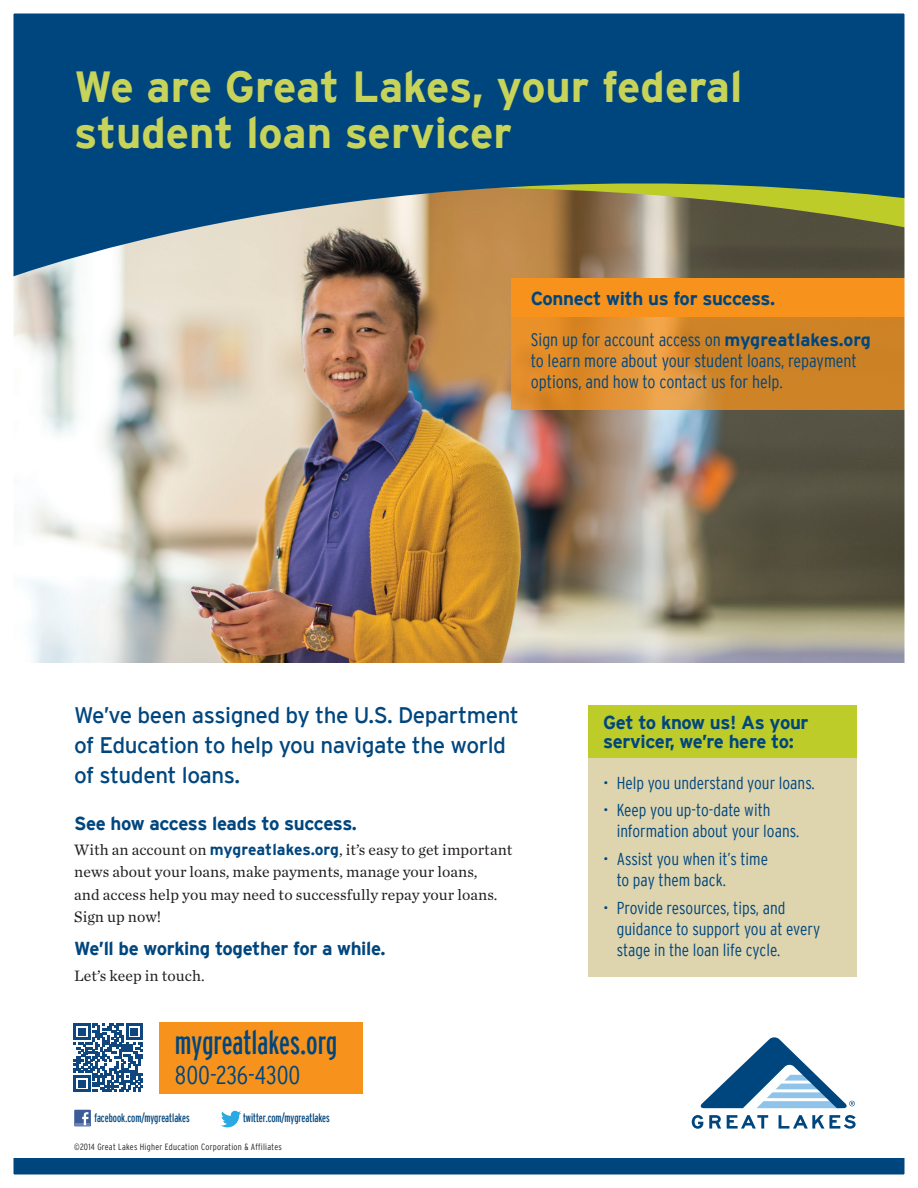
<style>
.page{position:relative;width:918px;height:1188px;background:#fff}
.page>*{position:absolute;margin:0;border:0;box-sizing:border-box;transform-origin:0 0}
.t1{font:700 43.5px/46.2px "Interstate";color:#c8d359}
.t2{font:extra-condensed 33.15px "Interstate";color:#00467e}
.t3{font:300 condensed 25.5px "Interstate";color:#00467e}
.t4{font:22.5px/30px "Interstate";letter-spacing:-.02em;color:#00467e}
.t5{font:700 18.75px/19.5px "Interstate";letter-spacing:-.02em;color:#00467e}
.t6{font:300 condensed 18px/21px "Interstate";color:#00467e}
.t7{font:300 condensed 17.25px/21px "Interstate";color:#00467e}
.t8{font:15.75px/22.5px "Chronicle Text G1";letter-spacing:.005em;color:#231f20}
.t9{font:extra-condensed 12px "Interstate";color:#00467e}
.t10{font:300 condensed 9px "Interstate";letter-spacing:.03em;color:#231f20}
.s1{font-weight:700;font-stretch:normal}
.s2{font-family:"Interstate";font-weight:700;color:#00467e}
</style>
<div class="page">
<img style="left:13px;top:13px;width:892px;height:1162px">
<h1 class="t1" style="left:74px;top:64px;width:670px">We are Great Lakes, your federal student loan servicer</h1>
<p class="t5" style="left:531px;top:289px;width:246px">Connect with us for success.</p>
<p class="t6" style="left:531px;top:329px;width:342px">Sign up for account access on <span class="s1">mygreatlakes.org </span>to learn more about your student loans, repayment options, and how to contact us for help.</p>
<h3 class="t4" style="left:74px;top:700px;width:446px">We’ve been assigned by the U.S. Department of Education to help you navigate the world of student loans.</h3>
<p class="t5" style="left:74px;top:813px;width:284px">See how access leads to success.</p>
<p class="t8" style="left:74px;top:838px;width:440px">With an account on <span class="s2">mygreatlakes.org</span>, it’s easy to get important news about your loans, make payments, manage your loans,<br>and access help you may need to successfully repay your loans.<br>Sign up now!</p>
<p class="t5" style="left:74px;top:939px;width:313px">We’ll be working together for a while.</p>
<p class="t8" style="left:74px;top:963px;width:132px">Let’s keep in touch.</p>
<h2 class="t2" style="left:175px;top:1024px;width:164px">mygreatlakes.org</h2>
<h3 class="t3" style="left:175px;top:1060px;width:127px">800-236-4300</h3>
<p class="t9" style="left:94px;top:1112px;width:97px">facebook.com/mygreatlakes</p>
<p class="t9" style="left:243px;top:1112px;width:88px">twitter.com/mygreatlakes</p>
<p class="t10" style="left:74px;top:1142px;width:209px">©2014 Great Lakes Higher Education Corporation &amp; Affiliates</p>
<p class="t5" style="left:603px;top:712px;width:207px">Get to know us! As your servicer, we’re here to:</p>
<p class="t7" style="left:603px;top:772px;width:213px">• Help you understand your loans.</p>
<p class="t7" style="left:617px;top:800px;width:184px;text-indent:-14px">• Keep you up-to-date with information about your loans.</p>
<p class="t7" style="left:617px;top:848px;width:153px;text-indent:-14px">• Assist you when it’s time to pay them back.</p>
<p class="t7" style="left:617px;top:897px;width:205px;text-indent:-14px">• Provide resources, tips, and guidance to support you at every stage in the loan life cycle.</p>
</div>
